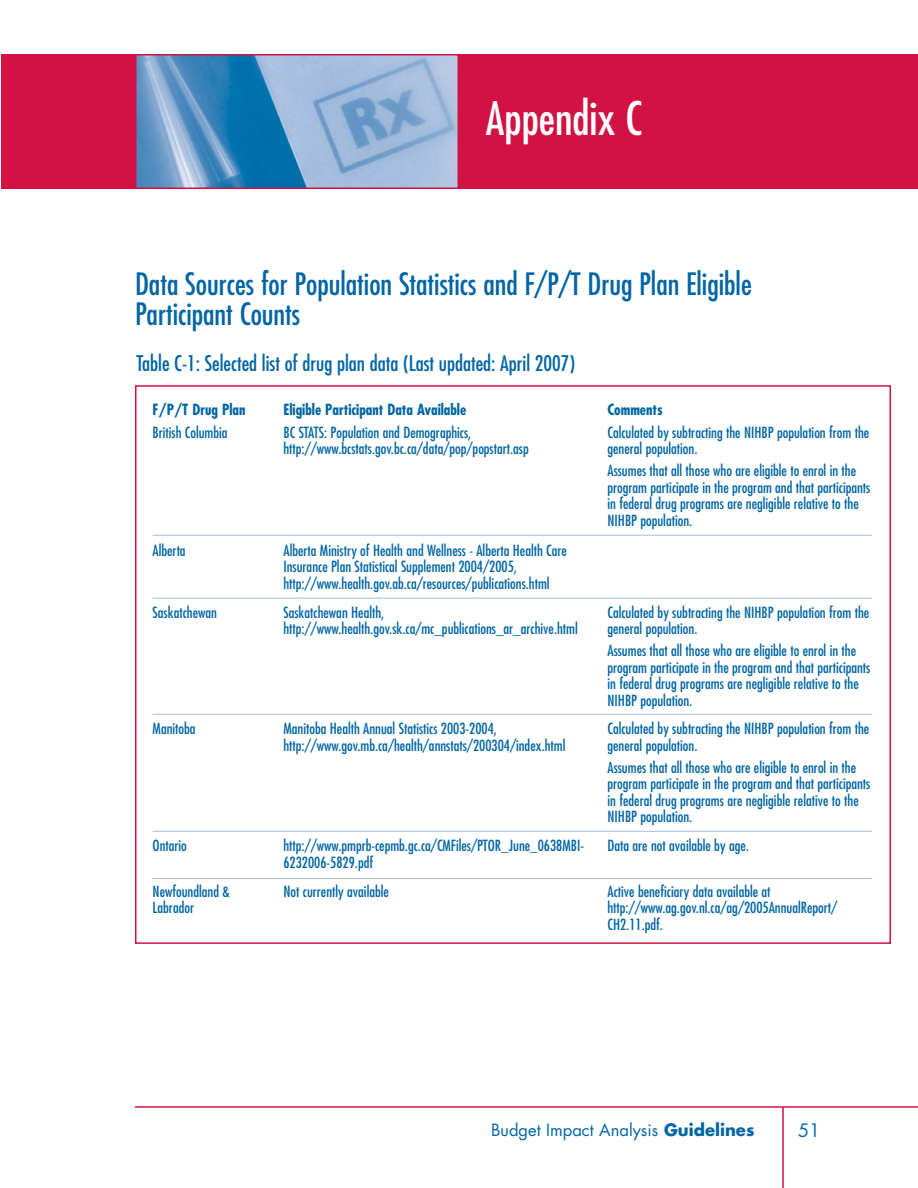
<style>
.page{position:relative;width:918px;height:1188px;background:#fff}
.page>*{position:absolute;margin:0;border:0;box-sizing:border-box;transform-origin:0 0}
.t1{font:condensed 45px "Futura LT";color:#fff}
.t2{font:condensed 30px/30px "Futura LT";color:#0065a4}
.t3{font:condensed 21px "Futura LT";color:#0065a4}
.t4{font:18px "Futura LT";color:#0065a4}
.t5{font:16.5px "Futura LT";color:#0065a4}
.t6{font:condensed 15px/16.5px "Futura LT";color:#0065a4}
.t7{font:700 condensed 15px "Futura LT";color:#0065a4}
.s1{font-weight:700}
</style>
<div class="page">
<hr style="left:135px;top:1106px;width:783px;height:2px;background:#d21242">
<hr style="left:782px;top:1107px;width:2px;height:81px;background:#d21242">
<div style="left:1px;top:54px;width:917px;height:135px;background:#d21242"></div>
<hr style="left:153px;top:535px;width:719px;height:1px;background:#a5bddc">
<hr style="left:153px;top:598px;width:719px;height:1px;background:#a5bddc">
<hr style="left:153px;top:714px;width:719px;height:1px;background:#a5bddc">
<hr style="left:153px;top:831px;width:719px;height:1px;background:#a5bddc">
<hr style="left:153px;top:878px;width:719px;height:1px;background:#a5bddc">
<img style="left:138px;top:57px;width:318px;height:129px">
<div style="left:135px;top:54px;width:324px;height:135px;border:2px solid #d21242"></div>
<h1 class="t1" style="left:486px;top:97px;width:158px">Appendix C</h1>
<h2 class="t2" style="left:135px;top:270px;width:618px">Data Sources for Population Statistics and F/P/T Drug Plan Eligible<br>Participant Counts</h2>
<h3 class="t3" style="left:136px;top:354px;width:440px">Table C-1: Selected list of drug plan data (Last updated: April 2007)</h3>
<p class="t7" style="left:153px;top:402px;width:94px">F/P/T Drug Plan</p>
<p class="t7" style="left:284px;top:402px;width:184px">Eligible Participant Data Available</p>
<p class="t7" style="left:608px;top:402px;width:57px">Comments</p>
<p class="t6" style="left:153px;top:424px;width:76px">British Columbia</p>
<p class="t6" style="left:284px;top:424px;width:247px">BC STATS: Population and Demographics, http://www.bcstats.gov.bc.ca/data/pop/popstart.asp</p>
<p class="t6" style="left:608px;top:424px;width:263px">Calculated by subtracting the NIHBP population from the general population.</p>
<p class="t6" style="left:608px;top:463px;width:264px">Assumes that all those who are eligible to enrol in the program participate in the program and that participants in federal drug programs are negligible relative to the NIHBP population.</p>
<p class="t6" style="left:153px;top:542px;width:35px">Alberta</p>
<p class="t6" style="left:284px;top:542px;width:285px">Alberta Ministry of Health and Wellness - Alberta Health Care<br>Insurance Plan Statistical Supplement 2004/2005, http://www.health.gov.ab.ca/resources/publications.html</p>
<p class="t6" style="left:153px;top:604px;width:66px">Saskatchewan</p>
<p class="t6" style="left:284px;top:604px;width:296px">Saskatchewan Health, http://www.health.gov.sk.ca/mc_publications_ar_archive.html</p>
<p class="t6" style="left:608px;top:604px;width:263px">Calculated by subtracting the NIHBP population from the general population.</p>
<p class="t6" style="left:608px;top:643px;width:264px">Assumes that all those who are eligible to enrol in the program participate in the program and that participants in federal drug programs are negligible relative to the NIHBP population.</p>
<p class="t6" style="left:153px;top:721px;width:44px">Manitoba</p>
<p class="t6" style="left:284px;top:721px;width:283px">Manitoba Health Annual Statistics 2003-2004, http://www.gov.mb.ca/health/annstats/200304/index.html</p>
<p class="t6" style="left:608px;top:721px;width:263px">Calculated by subtracting the NIHBP population from the general population.</p>
<p class="t6" style="left:608px;top:759px;width:264px">Assumes that all those who are eligible to enrol in the program participate in the program and that participants in federal drug programs are negligible relative to the NIHBP population.</p>
<p class="t6" style="left:153px;top:838px;width:36px">Ontario</p>
<p class="t6" style="left:284px;top:838px;width:302px">http://www.pmprb-cepmb.gc.ca/CMFiles/PTOR_June_0638MBI-<br>6232006-5829.pdf</p>
<p class="t6" style="left:608px;top:838px;width:143px">Data are not available by age.</p>
<p class="t6" style="left:153px;top:884px;width:79px">Newfoundland &amp;<br>Labrador</p>
<p class="t6" style="left:284px;top:884px;width:107px">Not currently available</p>
<p class="t6" style="left:608px;top:884px;width:231px">Active beneficiary data available at http://www.ag.gov.nl.ca/ag/2005AnnualReport/<br>CH2.11.pdf.</p>
<p class="t5" style="left:491px;top:1121px;width:265px">Budget Impact Analysis <span class="s1">Guidelines</span></p>
<p class="t4" style="left:798px;top:1121px;width:24px">51</p>
</div>
